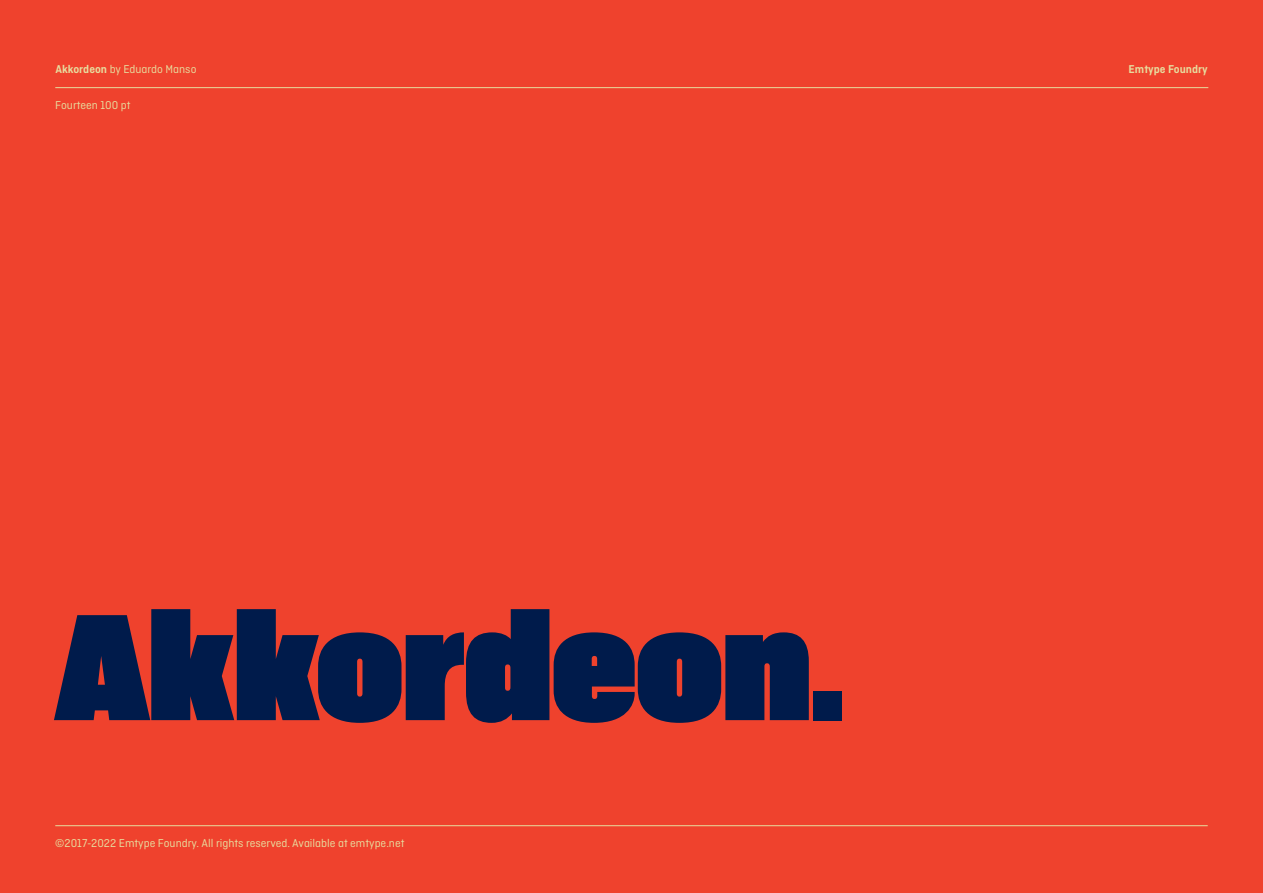
<style>
.page{position:relative;width:1263px;height:893px;background:#ef422d}
.page>*{position:absolute;margin:0;border:0;box-sizing:border-box;transform-origin:0 0}
.t1{font:150px "Akkordeon Fourteen";color:#001b4b}
.t2{font:12px "Ciutadella";color:#e7dd9e}
.t3{font:600 12px "Ciutadella";color:#e7dd9e}
.s1{font-weight:600}
</style>
<div class="page">
<hr style="left:55px;top:87px;width:1153px;height:1px;background:#e7dd9e">
<hr style="left:55px;top:825px;width:1153px;height:1px;background:#e7dd9e">
<p class="t2" style="left:55px;top:63px;width:143px"><span class="s1">Akkordeon</span> by Eduardo Manso</p>
<p class="t3" style="left:1128px;top:63px;width:81px">Emtype Foundry</p>
<p class="t2" style="left:55px;top:99px;width:77px">Fourteen 100 pt</p>
<h1 class="t1" style="left:55px;top:581px;width:789px">Akkordeon.</h1>
<p class="t2" style="left:55px;top:837px;width:351px">©2017-2022 Emtype Foundry. All rights reserved. Available at emtype.net</p>
</div>
